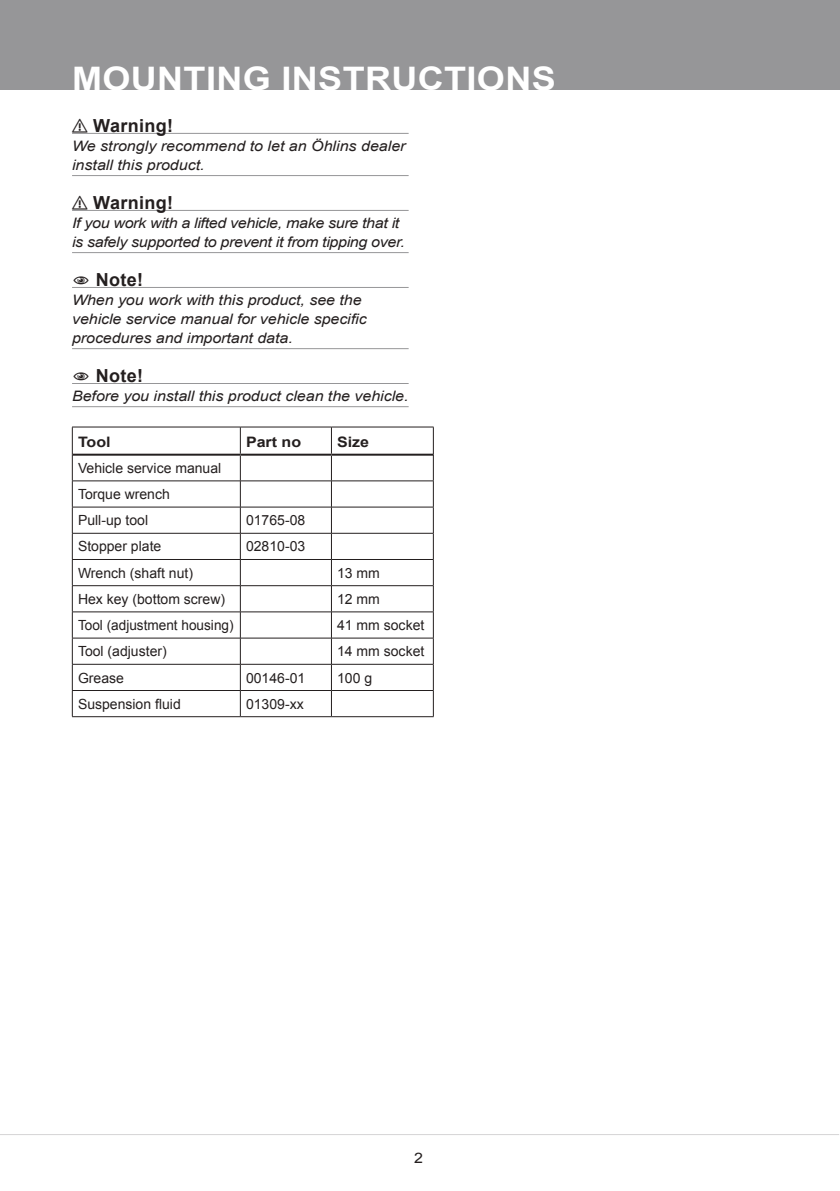
<style>
.page{position:relative;width:840px;height:1191px;background:#fff}
.page>*{position:absolute;margin:0;border:0;box-sizing:border-box;transform-origin:0 0}
.t1{font:700 32.4px "Arial";letter-spacing:.01em;color:#fff;scale:1.11 1}
.t2{font:700 18px "Arial";color:#241f1f}
.t3{font:italic 14.4px/19px "Arial";letter-spacing:-.005em;color:#241f1f;scale:1.11 1}
.t4{font:700 14.4px "Arial";color:#241f1f;scale:1.11 1}
.t5{font:14.4px "Arial";color:#241f1f;scale:1.11 1}
.t6{font:14px/26.2px "Arial";color:#241f1f}
</style>
<div class="page">
<div style="left:0;top:0;width:839px;height:90px;background:#969698"></div>
<hr style="left:0;top:1134px;width:838px;height:1px;background:#d5d4d5">
<hr style="left:72px;top:427px;width:168px;height:1px;background:#241f1f">
<hr style="left:240px;top:427px;width:91px;height:1px;background:#241f1f">
<hr style="left:331px;top:427px;width:102px;height:1px;background:#241f1f">
<hr style="left:72px;top:480px;width:168px;height:1px;background:#241f1f">
<hr style="left:240px;top:480px;width:91px;height:1px;background:#241f1f">
<hr style="left:331px;top:480px;width:102px;height:1px;background:#241f1f">
<hr style="left:72px;top:507px;width:168px;height:1px;background:#241f1f">
<hr style="left:240px;top:507px;width:91px;height:1px;background:#241f1f">
<hr style="left:331px;top:507px;width:102px;height:1px;background:#241f1f">
<hr style="left:72px;top:533px;width:168px;height:1px;background:#241f1f">
<hr style="left:240px;top:533px;width:91px;height:1px;background:#241f1f">
<hr style="left:331px;top:533px;width:102px;height:1px;background:#241f1f">
<hr style="left:72px;top:559px;width:168px;height:1px;background:#241f1f">
<hr style="left:240px;top:559px;width:91px;height:1px;background:#241f1f">
<hr style="left:331px;top:559px;width:102px;height:1px;background:#241f1f">
<hr style="left:72px;top:585px;width:168px;height:1px;background:#241f1f">
<hr style="left:240px;top:585px;width:91px;height:1px;background:#241f1f">
<hr style="left:331px;top:585px;width:102px;height:1px;background:#241f1f">
<hr style="left:72px;top:611px;width:168px;height:1px;background:#241f1f">
<hr style="left:240px;top:611px;width:91px;height:1px;background:#241f1f">
<hr style="left:331px;top:611px;width:102px;height:1px;background:#241f1f">
<hr style="left:72px;top:638px;width:168px;height:1px;background:#241f1f">
<hr style="left:240px;top:638px;width:91px;height:1px;background:#241f1f">
<hr style="left:331px;top:638px;width:102px;height:1px;background:#241f1f">
<hr style="left:72px;top:664px;width:168px;height:1px;background:#241f1f">
<hr style="left:240px;top:664px;width:91px;height:1px;background:#241f1f">
<hr style="left:331px;top:664px;width:102px;height:1px;background:#241f1f">
<hr style="left:72px;top:690px;width:168px;height:1px;background:#241f1f">
<svg style="left:72px;top:427px;width:1px;height:289px"></svg>
<hr style="left:240px;top:690px;width:91px;height:1px;background:#241f1f">
<svg style="left:240px;top:427px;width:1px;height:289px"></svg>
<hr style="left:331px;top:690px;width:102px;height:1px;background:#241f1f">
<svg style="left:331px;top:427px;width:1px;height:289px"></svg>
<svg style="left:433px;top:427px;width:1px;height:289px"></svg>
<hr style="left:72px;top:716px;width:168px;height:1px;background:#241f1f">
<hr style="left:240px;top:716px;width:91px;height:1px;background:#241f1f">
<hr style="left:331px;top:716px;width:102px;height:1px;background:#241f1f">
<hr style="left:72px;top:454px;width:168px;height:2px;background:#241f1f">
<hr style="left:240px;top:454px;width:91px;height:2px;background:#241f1f">
<hr style="left:331px;top:454px;width:102px;height:2px;background:#241f1f">
<hr style="left:72px;top:133px;width:336px;height:1px;background:#969698">
<hr style="left:72px;top:175px;width:336px;height:1px;background:#969698">
<hr style="left:72px;top:210px;width:336px;height:1px;background:#969698">
<hr style="left:72px;top:252px;width:336px;height:1px;background:#969698">
<hr style="left:72px;top:287px;width:336px;height:1px;background:#969698">
<hr style="left:72px;top:348px;width:336px;height:1px;background:#969698">
<hr style="left:72px;top:383px;width:336px;height:1px;background:#969698">
<hr style="left:72px;top:406px;width:336px;height:1px;background:#969698">
<h1 class="t1" style="left:72px;top:57px;width:437px">MOUNTING INSTRUCTIONS</h1>
<p class="t2" style="left:72px;top:113px;width:47px">⚠ WARNING!</p>
<p class="t3" style="left:72px;top:136px;width:302px">We strongly recommend to let an Öhlins dealer install this product.</p>
<p class="t2" style="left:72px;top:190px;width:47px">⚠ WARNING!</p>
<p class="t3" style="left:72px;top:213px;width:301px">If you work with a lifted vehicle, make sure that it is safely supported to prevent it from tipping over.</p>
<p class="t2" style="left:109px;top:267px;width:36px">NOT E!</p>
<p class="t3" style="left:72px;top:290px;width:267px">When you work with this product, see the vehicle service manual for vehicle specific procedures and important data.</p>
<p class="t2" style="left:109px;top:363px;width:36px">NOT E!</p>
<p class="t3" style="left:72px;top:386px;width:304px">Before you install this product clean the vehicle.</p>
<p class="t4" style="left:78px;top:432px;width:31px">TOOL</p>
<p class="t4" style="left:246px;top:432px;width:51px">PART NO</p>
<p class="t4" style="left:337px;top:432px;width:30px">SIZE</p>
<p class="t6" style="left:78px;top:455px;width:145px">Vehicle service manual<br>Torque wrench<br>Pull-up tool</p>
<p class="t6" style="left:246px;top:507px;width:61px">01765-08</p>
<p class="t6" style="left:78px;top:533px;width:85px">Stopper plate</p>
<p class="t6" style="left:246px;top:533px;width:61px">02810-03</p>
<p class="t6" style="left:78px;top:560px;width:116px">Wrench (shaft nut)</p>
<p class="t6" style="left:337px;top:560px;width:44px">13 mm</p>
<p class="t6" style="left:78px;top:586px;width:149px">Hex key (bottom screw)</p>
<p class="t6" style="left:337px;top:586px;width:44px">12 mm</p>
<p class="t6" style="left:78px;top:612px;width:157px">Tool (adjustment housing)</p>
<p class="t6" style="left:337px;top:612px;width:89px">41 mm socket</p>
<p class="t6" style="left:78px;top:638px;width:90px">Tool (adjuster)</p>
<p class="t6" style="left:337px;top:638px;width:89px">14 mm socket</p>
<p class="t6" style="left:78px;top:664px;width:47px">Grease</p>
<p class="t6" style="left:246px;top:664px;width:61px">00146-01</p>
<p class="t6" style="left:337px;top:664px;width:37px">100 g</p>
<p class="t6" style="left:78px;top:691px;width:104px">Suspension fluid</p>
<p class="t6" style="left:246px;top:691px;width:59px">01309-xx</p>
<p class="t5" style="left:414px;top:1148px;width:10px">2</p>
</div>
